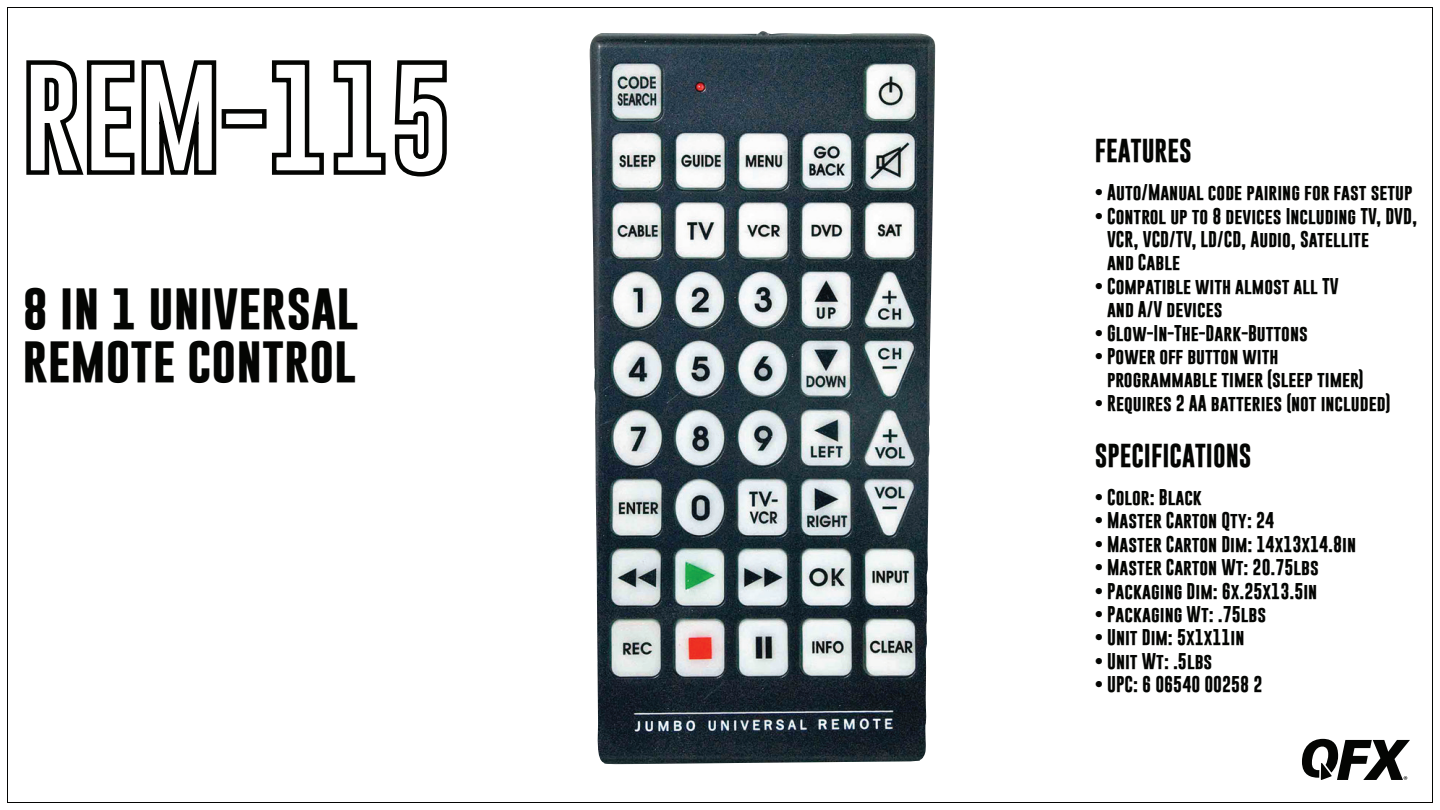
<style>
.page{position:relative;width:1440px;height:810px;background:#fff}
.page>*{position:absolute;margin:0;border:0;box-sizing:border-box;transform-origin:0 0}
.t1{font:700 42px/52.2px "Gobold";color:#040503;scale:1.12 1}
.t2{font:700 24px "Gobold";color:#040503}
.t3{font:700 16.5px/23.4px "Gobold";color:#040503}
</style>
<div class="page">
<svg style="left:26px;top:60px;width:191px;height:115px"></svg>
<div style="left:222px;top:109px;width:45px;height:20px;border:4px solid #040503"></div>
<svg style="left:272px;top:60px;width:175px;height:117px"></svg>
<img style="left:589px;top:31px;width:347px;height:733px">
<svg style="left:1302px;top:739px;width:108px;height:41px"></svg>
<h1 class="t1" style="left:23px;top:283px;width:301px">8 IN 1 UNIVERSAL<br>REMOTE CONTROL</h1>
<h2 class="t2" style="left:1094px;top:135px;width:99px">FEATURES</h2>
<p class="t3" style="left:1094px;top:181px;width:319px">• Auto/Manual code pairing for fast setup</p>
<p class="t3" style="left:1107px;top:204px;width:312px;text-indent:-12px">• Control up to 8 devices Including TV, DVD,<br>VCR, VCD/TV, LD/CD, Audio, Satellite<br>and Cable</p>
<p class="t3" style="left:1107px;top:274px;width:233px;text-indent:-12px">• Compatible with almost all TV and A/V devices</p>
<p class="t3" style="left:1094px;top:321px;width:215px">• Glow-In-The-Dark-Buttons</p>
<p class="t3" style="left:1107px;top:344px;width:258px;text-indent:-12px">• Power off button with programmable timer (sleep timer)</p>
<p class="t3" style="left:1094px;top:391px;width:297px">• Requires 2 AA batteries (not included)</p>
<h2 class="t2" style="left:1094px;top:439px;width:158px">SPECIFICATIONS</h2>
<p class="t3" style="left:1094px;top:485px;width:109px">• Color: Black</p>
<p class="t3" style="left:1094px;top:509px;width:181px">• Master Carton Qty: 24</p>
<p class="t3" style="left:1094px;top:532px;width:263px">• Master Carton Dim: 14x13x14.8in</p>
<p class="t3" style="left:1094px;top:556px;width:226px">• Master Carton Wt: 20.75lbs</p>
<p class="t3" style="left:1094px;top:579px;width:224px">• Packaging Dim: 6x.25x13.5in</p>
<p class="t3" style="left:1094px;top:602px;width:173px">• Packaging Wt: .75lbs</p>
<p class="t3" style="left:1094px;top:626px;width:151px">• Unit Dim: 5x1x11in</p>
<p class="t3" style="left:1094px;top:649px;width:119px">• Unit Wt: .5lbs</p>
<p class="t3" style="left:1094px;top:673px;width:169px">• UPC: 6 06540 00258 2</p>
</div>
